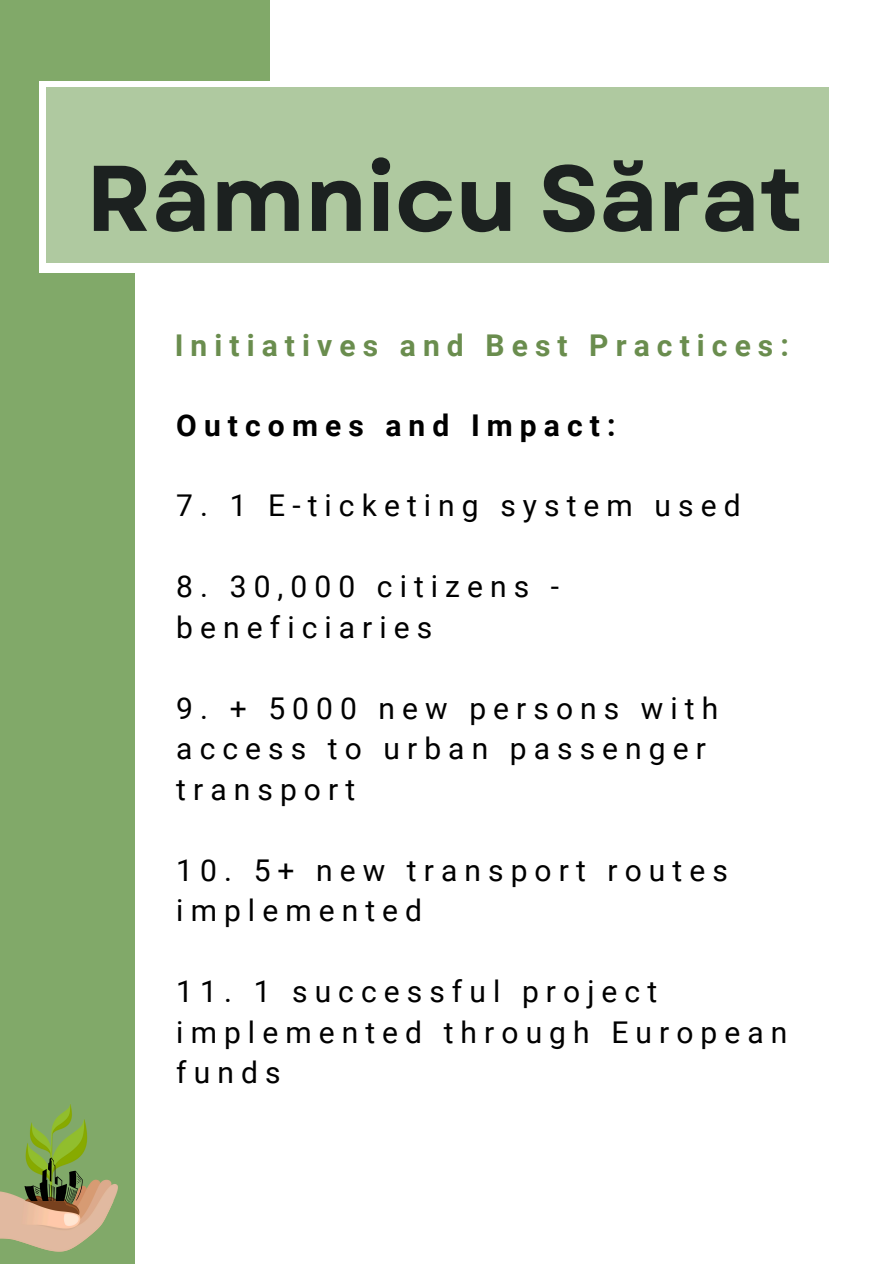
<style>
.page{position:relative;width:893px;height:1264px;background:#fff}
.page>*{position:absolute;margin:0;border:0;box-sizing:border-box;transform-origin:0 0}
.t1{font:700 93px "Garet";color:#1c2120}
.t2{font:30px/40.5px "Roboto";letter-spacing:.235em;color:#000}
.t3{font:700 30px "Roboto";letter-spacing:.235em;color:#6a8d4e}
.t4{font:700 30px "Roboto";letter-spacing:.235em;color:#000}
</style>
<div class="page">
<div style="left:0;top:273px;width:135px;height:990px;background:#81a969"></div>
<div style="left:0;top:0;width:269px;height:81px;background:#81a969"></div>
<div style="left:0;top:36px;width:38px;height:328px;background:#81a969"></div>
<div style="left:46px;top:87px;width:782px;height:176px;background:#afc9a0"></div>
<img style="left:0;top:1104px;width:118px;height:97px">
<svg style="left:24px;top:1157px;width:59px;height:44px"></svg>
<img style="left:0;top:1201px;width:114px;height:51px">
<p class="t1" style="left:86px;top:131px;width:718px">Râmnicu Sărat</p>
<h1 class="t3" style="left:175px;top:328px;width:615px">Initiatives and Best Practices:</h1>
<p class="t4" style="left:176px;top:408px;width:440px">Outcomes and Impact:</p>
<h2 class="t2" style="left:176px;top:485px;width:565px">7. 1 E-ticketing system used</h2>
<h2 class="t2" style="left:176px;top:566px;width:384px">8. 30,000 citizens - beneficiaries</h2>
<p class="t2" style="left:176px;top:688px;width:543px">9. + 5000 new persons with access to urban passenger transport</p>
<p class="t2" style="left:176px;top:850px;width:553px">10. 5+ new transport routes implemented</p>
<p class="t2" style="left:176px;top:971px;width:612px">11. 1 successful project implemented through European funds</p>
</div>
